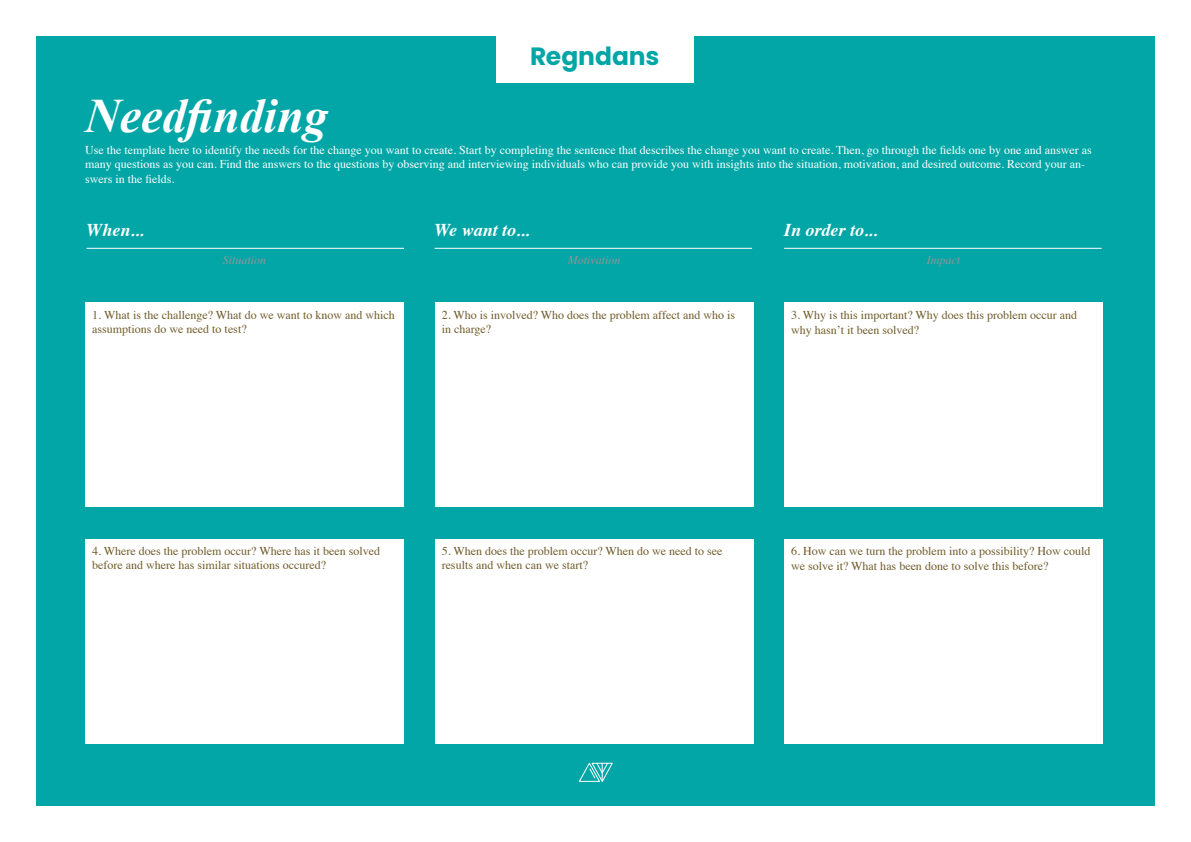
<style>
.page{position:relative;width:1191px;height:842px;background:#fff}
.page>*{position:absolute;margin:0;border:0;box-sizing:border-box;transform-origin:0 0}
.t1{font:italic 700 48px "Times New Roman";color:#fff}
.t2{font:700 25px "Poppins";letter-spacing:-.005em;color:#03a6a6}
.t3{font:italic 700 18px "Times";color:#fff}
.t4{font:12px/14.4px "Times";color:#715c2a}
.t5{font:12px/14.4px "Times";color:#fff}
.t6{font:italic 12px "Times";color:#939598}
</style>
<div class="page">
<div style="left:36px;top:36px;width:1119px;height:770px;background:#03a6a6"></div>
<div style="left:497px;top:35px;width:197px;height:48px;background:#fff"></div>
<svg style="left:579px;top:762px;width:33px;height:20px"></svg>
<div style="left:85px;top:303px;width:319px;height:204px;background:#fff"></div>
<div style="left:434px;top:303px;width:319px;height:204px;background:#fff"></div>
<div style="left:784px;top:303px;width:319px;height:204px;background:#fff"></div>
<div style="left:85px;top:539px;width:319px;height:204px;background:#fff"></div>
<div style="left:434px;top:539px;width:319px;height:204px;background:#fff"></div>
<div style="left:784px;top:539px;width:319px;height:204px;background:#fff"></div>
<hr style="left:86px;top:248px;width:318px;height:1px;background:#fff">
<hr style="left:434px;top:248px;width:318px;height:1px;background:#fff">
<hr style="left:784px;top:248px;width:317px;height:1px;background:#fff">
<h2 class="t2" style="left:530px;top:42px;width:131px">Regndans</h2>
<p class="t1" style="left:85px;top:82px;width:244px">Needfinding</p>
<p class="t5" style="left:85px;top:142px;width:1008px">Use the template here to identify the needs for the change you want to create. Start by completing the sentence that describes the change you want to create. Then, go through the fields one by one and answer as many questions as you can. Find the answers to the questions by observing and interviewing individuals who can provide you with insights into the situation, motivation, and desired outcome. Record your an&shy;swers in the fields.</p>
<p class="t3" style="left:86px;top:213px;width:59px">When...</p>
<p class="t3" style="left:434px;top:213px;width:97px">We want to...</p>
<p class="t3" style="left:784px;top:213px;width:95px">In order to...</p>
<p class="t6" style="left:223px;top:249px;width:45px">Situation</p>
<p class="t6" style="left:567px;top:249px;width:54px">Motivation</p>
<p class="t6" style="left:927px;top:249px;width:35px">Impact</p>
<p class="t4" style="left:92px;top:306px;width:304px">1. What is the challenge? What do we want to know and which assumptions do we need to test?</p>
<p class="t4" style="left:442px;top:306px;width:295px">2. Who is involved? Who does the problem affect and who is in charge?</p>
<p class="t4" style="left:791px;top:307px;width:287px">3. Why is this important? Why does this problem occur and why hasn’t it been solved?</p>
<p class="t4" style="left:92px;top:542px;width:289px">4. Where does the problem occur? Where has it been solved before and where has similar situations occured?</p>
<p class="t4" style="left:442px;top:543px;width:282px">5. When does the problem occur? When do we need to see results and when can we start?</p>
<p class="t4" style="left:791px;top:543px;width:301px">6. How can we turn the problem into a possibility? How could we solve it? What has been done to solve this before?</p>
</div>
